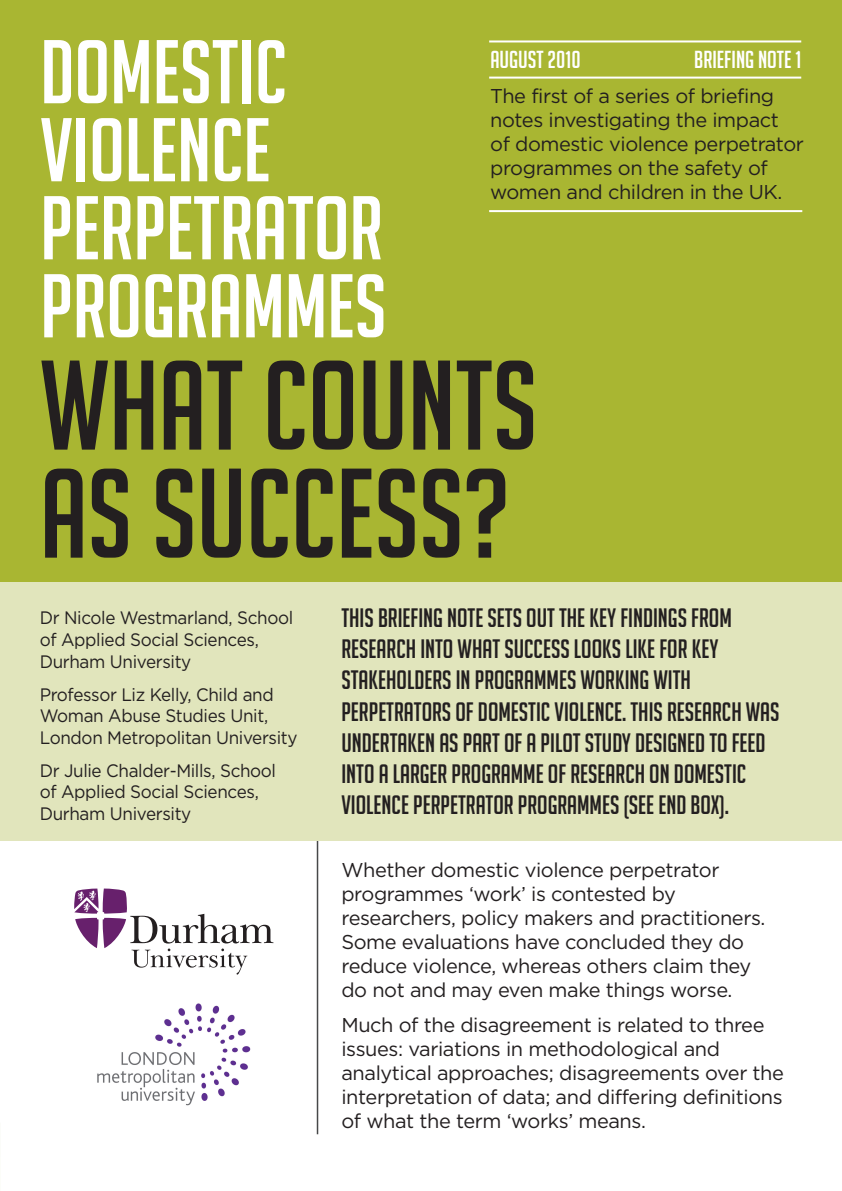
<style>
.page{position:relative;width:842px;height:1191px;background:#fff}
.page>*{position:absolute;margin:0;border:0;box-sizing:border-box;transform-origin:0 0}
.t1{font:124px/108px "Big Noodle Titling";color:#231f20}
.t2{font:88px/78px "Big Noodle Titling";color:#fff}
.t3{font:26px/31.2px "Big Noodle Titling";color:#231f20}
.t4{font:24px "Big Noodle Titling";color:#fff}
.t5{font:20px/24px "Gotham";letter-spacing:-.02em;color:#231f20}
.t6{font:18px/21.6px "Gotham";letter-spacing:-.02em;color:#231f20;scale:.95 1}
</style>
<div class="page">
<hr style="left:317px;top:493px;width:1px;height:641px;background:#474849">
<div style="left:0;top:0;width:842px;height:629px;background:#a9b632"></div>
<hr style="left:489px;top:77px;width:312px;height:2px;background:#fff">
<hr style="left:489px;top:40px;width:312px;height:2px;background:#fff">
<hr style="left:489px;top:210px;width:313px;height:2px;background:#fff">
<div style="left:0;top:582px;width:842px;height:259px;background:#e1e5bc"></div>
<hr style="left:0;top:1122px;width:1px;height:69px;background:#e1e5bc">
<img style="left:97px;top:1003px;width:154px;height:103px">
<svg style="left:74px;top:888px;width:199px;height:86px"></svg>
<h2 class="t2" style="left:40px;top:34px;width:348px">DOMESTIC<br>VIOLENCE<br>PERPETRATOR<br>PROGRAMMES</h2>
<p class="t4" style="left:490px;top:46px;width:92px">AUGUST 2010</p>
<p class="t4" style="left:694px;top:46px;width:108px">BRIEFING NOTE 1</p>
<p class="t5" style="left:490px;top:85px;width:315px">The first of a series of briefing notes investigating the impact<br>of domestic violence perpetrator programmes on the safety of women and children in the UK.</p>
<h1 class="t1" style="left:40px;top:353px;width:499px">WHAT COUNTS<br>AS SUCCESS?</h1>
<p class="t6" style="left:40px;top:608px;width:268px">Dr Nicole Westmarland, School of Applied Social Sciences,<br>Durham University</p>
<p class="t6" style="left:40px;top:684px;width:273px">Professor Liz Kelly, Child and<br>Woman Abuse Studies Unit,<br>London Metropolitan University</p>
<p class="t6" style="left:40px;top:761px;width:250px">Dr Julie Chalder-Mills, School of Applied Social Sciences,<br>Durham University</p>
<p class="t3" style="left:341px;top:602px;width:439px">THIS BRIEFING NOTE SETS OUT THE KEY FINDINGS FROM RESEARCH INTO WHAT SUCCESS LOOKS LIKE FOR KEY STAKEHOLDERS IN PROGRAMMES WORKING WITH PERPETRATORS OF DOMESTIC VIOLENCE. THIS RESEARCH WAS UNDERTAKEN AS PART OF A PILOT STUDY DESIGNED TO FEED INTO A LARGER PROGRAMME OF RESEARCH ON DOMESTIC VIOLENCE PERPETRATOR PROGRAMMES (SEE END BOX).</p>
<p class="t5" style="left:341px;top:859px;width:426px">Whether domestic violence perpetrator programmes ‘work’ is contested by researchers, policy makers and practitioners.<br>Some evaluations have concluded they do reduce violence, whereas others claim they do not and may even make things worse.</p>
<p class="t5" style="left:341px;top:1014px;width:444px">Much of the disagreement is related to three issues: variations in methodological and analytical approaches; disagreements over the interpretation of data; and differing definitions of what the term ‘works’ means.</p>
</div>
